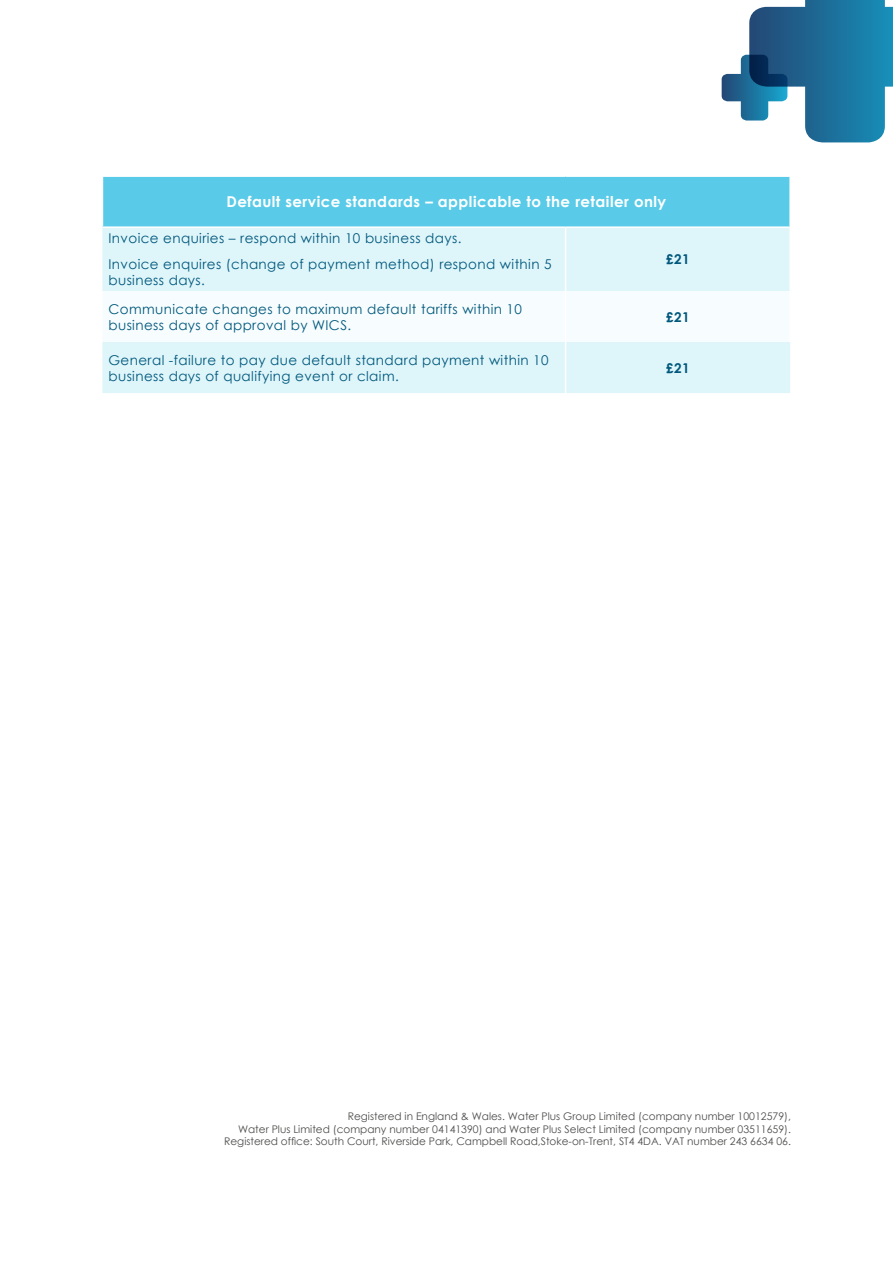
<style>
.page{position:relative;width:893px;height:1263px;background:#fff}
.page>*{position:absolute;margin:0;border:0;box-sizing:border-box;transform-origin:0 0}
.t1{font:700 15px "Century Gothic";letter-spacing:.03em;color:#fff}
.t2{font:13.5px/16.2px "Century Gothic";letter-spacing:.03em;color:#00587c}
.t3{font:700 13.5px "Century Gothic";color:#00587c}
.t4{font:10.5px/12.6px "Century Gothic";color:#4d4d4c;text-align:right}
</style>
<div class="page">
<div style="left:102px;top:176px;width:688px;height:51px;background:#59cbe8"></div>
<div style="left:102px;top:228px;width:688px;height:165px;background:#def5fa"></div>
<svg style="left:102px;top:291px;width:687px;height:51px"></svg>
<hr style="left:102px;top:175px;width:464px;height:2px;background:#fff">
<hr style="left:102px;top:177px;width:1px;height:49px;background:#fff">
<hr style="left:566px;top:175px;width:225px;height:2px;background:#fff">
<hr style="left:789px;top:177px;width:2px;height:49px;background:#fff">
<hr style="left:102px;top:226px;width:464px;height:2px;background:#fff">
<hr style="left:566px;top:226px;width:225px;height:2px;background:#fff">
<hr style="left:565px;top:228px;width:1px;height:63px;background:#fff">
<hr style="left:789px;top:228px;width:2px;height:63px;background:#fff">
<hr style="left:565px;top:342px;width:1px;height:51px;background:#fff">
<hr style="left:565px;top:291px;width:1px;height:51px;background:#fff">
<hr style="left:789px;top:291px;width:2px;height:51px;background:#fff">
<svg style="left:722px;top:0;width:171px;height:142px"></svg>
<p class="t1" style="left:226px;top:190px;width:441px">Default service standards – applicable to the retailer only</p>
<p class="t2" style="left:108px;top:225px;width:445px;line-height:25.5px">Invoice enquiries – respond within 10 business days.<br>Invoice enquires (change of payment method) respond within 5</p>
<p class="t2" style="left:108px;top:272px;width:98px">business days.</p>
<p class="t3" style="left:666px;top:249px;width:25px">£21</p>
<p class="t2" style="left:108px;top:300px;width:415px">Communicate changes to maximum default tariffs within 10 business days of approval by WICS.</p>
<p class="t3" style="left:666px;top:306px;width:25px">£21</p>
<p class="t2" style="left:108px;top:351px;width:442px">General -failure to pay due default standard payment within 10 business days of qualifying event or claim.</p>
<p class="t3" style="left:666px;top:357px;width:25px">£21</p>
<p class="t4" style="left:224px;top:1110px;width:568px">Registered in England &amp; Wales. Water Plus Group Limited (company number 10012579),<br>Water Plus Limited (company number 04141390) and Water Plus Select Limited (company number 03511659).<br>Registered office: South Court, Riverside Park, Campbell Road,Stoke-on-Trent, ST4 4DA. VAT number 243 6634 06.</p>
</div>
